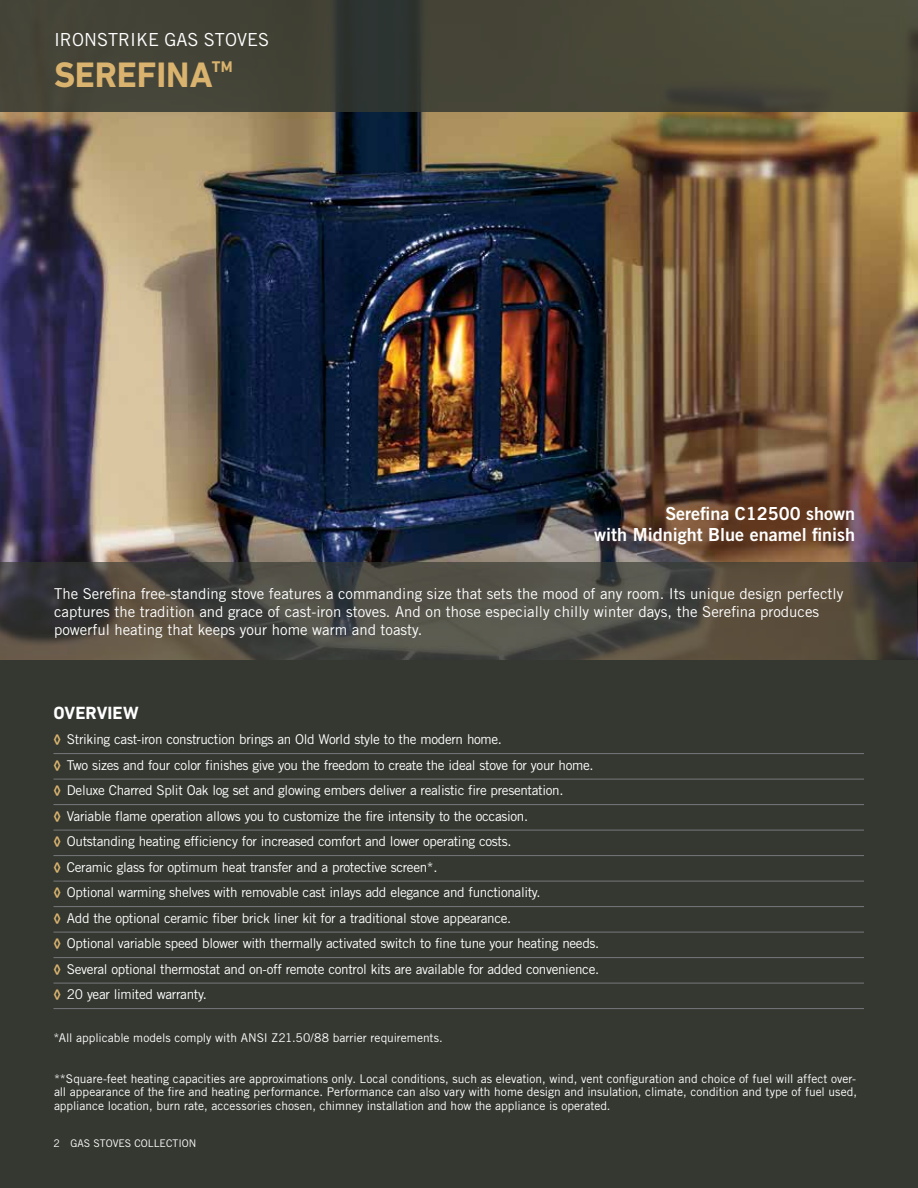
<style>
.page{position:relative;width:918px;height:1188px;background:#fff}
.page>*{position:absolute;margin:0;border:0;box-sizing:border-box;transform-origin:0 0}
.t1{font:700 36px "DIN Next LT Pro";letter-spacing:-.005em;color:#dab36e}
.t2{font:18px/21.6px "Trade Gothic LT Std Bd 2";color:#fff;text-align:right}
.t3{font:18px "Trade Gothic LT Std";color:#fff}
.t4{font:700 18px "DIN Next LT Pro";color:#fff}
.t5{font:700 15.75px "DIN Next LT Pro";color:#dab36e}
.t6{font:15px/18px "Trade Gothic LT Std";color:#fff}
.t7{font:13.5px/25.5px "Trade Gothic LT Std";letter-spacing:-.025em;color:#fff}
.t8{font:12px/13.5px "Trade Gothic LT Std";color:#fff;text-align:justify}
.t9{font:10.5px "Trade Gothic LT Std";color:#fff}
.s1{font-family:"DIN Next LT Pro";font-weight:700;color:#dab36e}
</style>
<div class="page">
<div style="left:0;top:112px;width:918px;height:1076px;background:#343831"></div>
<img style="left:0;top:112px;width:918px;height:547px">
<svg style="left:0;top:0;width:918px;height:112px;background:#434436"></svg>
<hr style="left:53px;top:753px;width:811px;height:1px;background:#77787b">
<hr style="left:53px;top:779px;width:811px;height:1px;background:#77787b">
<hr style="left:53px;top:804px;width:811px;height:1px;background:#77787b">
<hr style="left:53px;top:830px;width:811px;height:1px;background:#77787b">
<hr style="left:53px;top:855px;width:811px;height:1px;background:#77787b">
<hr style="left:53px;top:881px;width:811px;height:1px;background:#77787b">
<hr style="left:53px;top:906px;width:811px;height:1px;background:#77787b">
<hr style="left:53px;top:932px;width:811px;height:1px;background:#77787b">
<hr style="left:53px;top:957px;width:811px;height:1px;background:#77787b">
<hr style="left:53px;top:983px;width:811px;height:1px;background:#77787b">
<hr style="left:53px;top:1008px;width:811px;height:1px;background:#77787b">
<svg style="left:0;top:563px;width:917px;height:97px"></svg>
<h2 class="t3" style="left:54px;top:28px;width:217px">IRONSTRIKE GAS STOVES</h2>
<h1 class="t1" style="left:54px;top:54px;width:160px">SEREFINA</h1>
<p class="t5" style="left:212px;top:58px;width:22px">TM</p>
<h2 class="t2" style="left:594px;top:502px;width:263px">Serefina C12500 shown<br>with Midnight Blue enamel finish</h2>
<p class="t6" style="left:54px;top:585px;width:791px">The Serefina free-standing stove features a commanding size that sets the mood of any room. Its unique design perfectly captures the tradition and grace of cast-iron stoves. And on those especially chilly winter days, the Serefina produces powerful heating that keeps your home warm and toasty.</p>
<h2 class="t4" style="left:53px;top:702px;width:87px">OVERVIEW</h2>
<p class="t7" style="left:53px;top:727px;width:547px"><span class="s1">◊</span> Striking cast-iron construction brings an Old World style to the modern home.<br><span class="s1">◊</span> Two sizes and four color finishes give you the freedom to create the ideal stove for your home. <span class="s1">◊</span> Deluxe Charred Split Oak log set and glowing embers deliver a realistic fire presentation.<br><span class="s1">◊</span> Variable flame operation allows you to customize the fire intensity to the occasion.<br><span class="s1">◊</span> Outstanding heating efficiency for increased comfort and lower operating costs.<br><span class="s1">◊</span> Ceramic glass for optimum heat transfer and a protective screen*.<br><span class="s1">◊</span> Optional warming shelves with removable cast inlays add elegance and functionality.<br><span class="s1">◊</span> Add the optional ceramic fiber brick liner kit for a traditional stove appearance.<br><span class="s1">◊</span> Optional variable speed blower with thermally activated switch to fine tune your heating needs. <span class="s1">◊</span> Several optional thermostat and on-off remote control kits are available for added convenience. <span class="s1">◊</span> 20 year limited warranty.</p>
<p class="t8" style="left:53px;top:1031px;width:391px">*All applicable models comply with ANSI Z21.50/88 barrier requirements.</p>
<p class="t8" style="left:54px;top:1071px;width:805px">**Square-feet heating capacities are approximations only. Local conditions, such as elevation, wind, vent configuration and choice of fuel will affect over&shy;all appearance of the fire and heating performance. Performance can also vary with home design and insulation, climate, condition and type of fuel used, appliance location, burn rate, accessories chosen, chimney installation and how the appliance is operated.</p>
<p class="t9" style="left:53px;top:1137px;width:144px">2 GAS STOVES COLLECTION</p>
</div>
